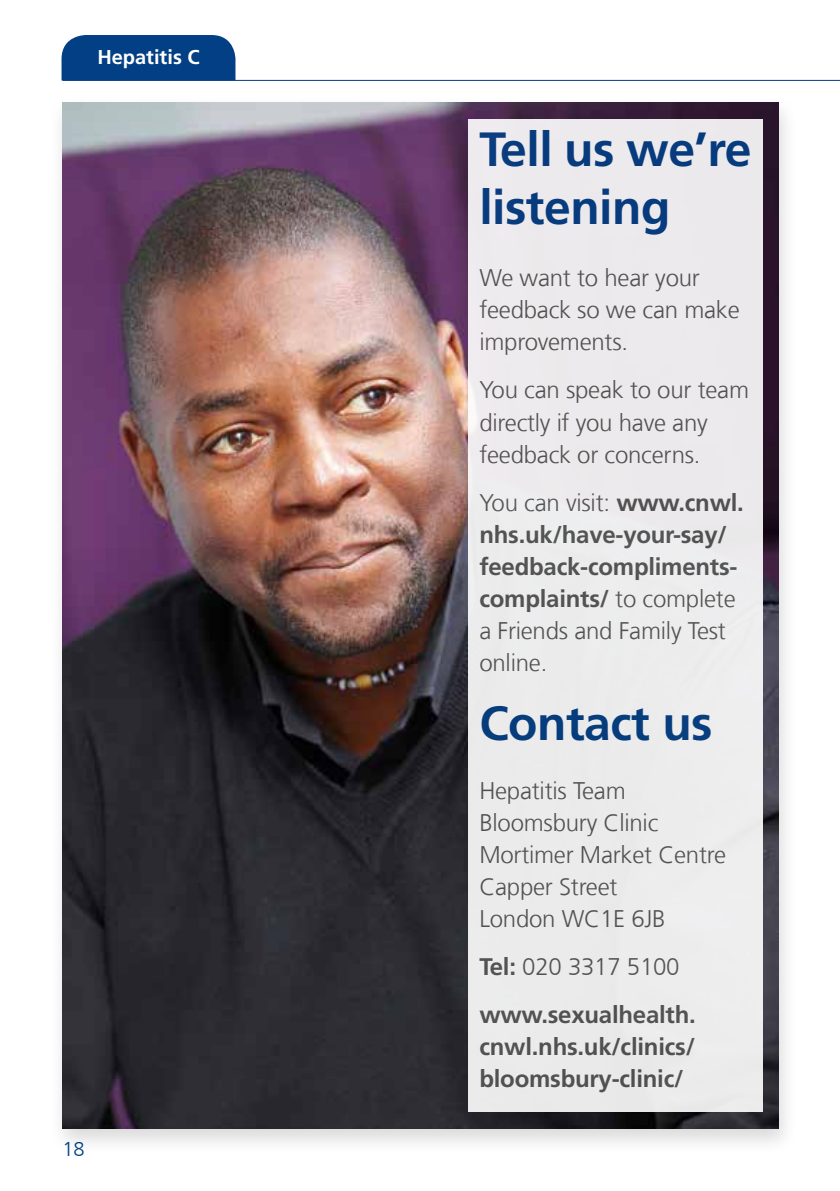
<style>
.page{position:relative;width:840px;height:1191px;background:#fff}
.page>*{position:absolute;margin:0;border:0;box-sizing:border-box;transform-origin:0 0}
.t1{font:700 48px/57.6px "Frutiger LT Com";letter-spacing:-.01em;color:#033f85}
.t2{font:700 24px/32px "Frutiger LT Com";letter-spacing:-.01em;color:#575756}
.t3{font:300 24px/32px "Frutiger LT Com";letter-spacing:-.01em;color:#575756}
.t4{font:700 20px "Frutiger LT Com";color:#fff}
.t5{font:300 20px "Frutiger LT Com";color:#033f85}
.s1{font-weight:300}
</style>
<div class="page">
<div style="left:61px;top:35px;width:174px;height:45px;background:#033f85"></div>
<hr style="left:62px;top:80px;width:777px;height:1px;background:#033f85">
<div style="left:49px;top:95px;width:749px;height:1060px;background:#000;opacity:.15"></div>
<img style="left:62px;top:102px;width:716px;height:1026px">
<div style="left:467px;top:119px;width:295px;height:992px;background:#ecebec"></div>
<p class="t4" style="left:97px;top:45px;width:104px">Hepatitis C</p>
<p class="t5" style="left:62px;top:1136px;width:24px">18</p>
<h1 class="t1" style="left:479px;top:121px;width:273px">Tell us we’re listening</h1>
<p class="t3" style="left:479px;top:262px;width:262px">We want to hear your feedback so we can make improvements.</p>
<p class="t3" style="left:479px;top:374px;width:271px">You can speak to our team directly if you have any feedback or concerns.</p>
<p class="t2" style="left:479px;top:486px;width:266px"><span class="s1">You can visit:</span> www.cnwl. nhs.uk/have-your-say/ feedback-compliments&shy;complaints/ <span class="s1">to complete a Friends and Family Test online.</span></p>
<h1 class="t1" style="left:479px;top:693px;width:234px">Contact us</h1>
<p class="t3" style="left:479px;top:774px;width:248px">Hepatitis Team<br>Bloomsbury Clinic<br>Mortimer Market Centre<br>Capper Street<br>London WC1E 6JB</p>
<p class="t2" style="left:479px;top:942px;width:218px;line-height:48px">Tel: <span class="s1">020 3317 5100 </span>www.sexualhealth.</p>
<p class="t2" style="left:479px;top:1030px;width:217px">cnwl.nhs.uk/clinics/ bloomsbury-clinic/</p>
</div>
